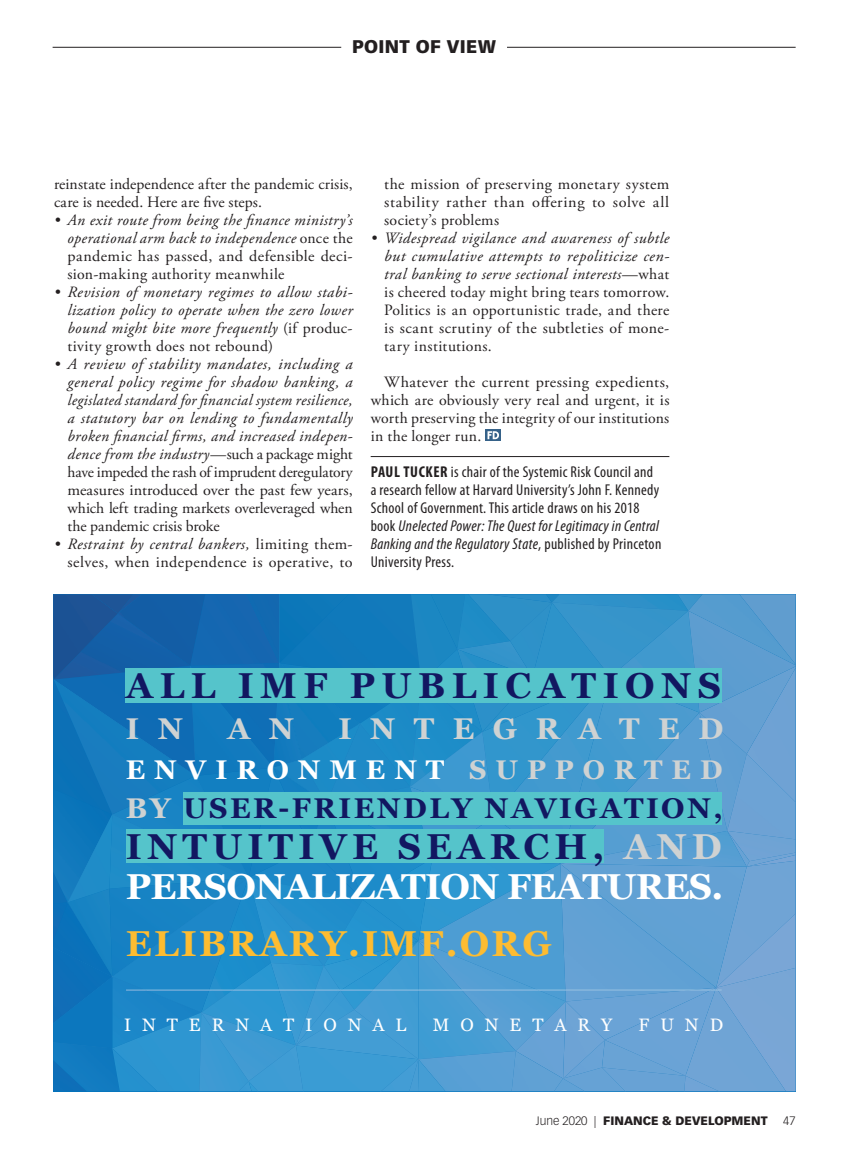
<style>
.page{position:relative;width:864px;height:1161px;background:#fff}
.page>*{position:absolute;margin:0;border:0;box-sizing:border-box;transform-origin:0 0}
.t1{font:700 36px/40.5px "Georgia";letter-spacing:-.02em;color:#fff}
.t2{font:700 36px "Georgia";letter-spacing:.18em;color:#121761}
.t3{font:700 36px "Georgia";letter-spacing:.06em;color:#fdbc31}
.t4{font:700 30px "Georgia";letter-spacing:.615em;color:#cfd2d2}
.t5{font:700 28.5px "Georgia";letter-spacing:.085em;color:#121761}
.t6{font:700 27px "Georgia";letter-spacing:.33em;color:#fff}
.t7{font:18px "Georgia";letter-spacing:.61em;color:#fff}
.GLOBAL_-_Department{font:900 18px "Vectora LT Std";letter-spacing:.02em;color:#231f20}
.t8{font:italic 15.75px/18px "Adobe Garamond Pro";letter-spacing:.025em;color:#231f20;text-align:justify}
.GLOBAL_-_Body_Copy{font:15.75px/18px "Adobe Garamond Pro";letter-spacing:.02em;color:#231f20;text-align:justify}
.GLOBAL_-_Author_Bio{font:condensed 15.75px/18px "Myriad Pro";letter-spacing:.02em;color:#231f20}
.GLOBAL_-_Body_Copy-2{font:15.75px/18px "Adobe Garamond Pro";color:#231f20}
.t9{font:900 12px "Vectora LT Std";color:#231f20}
.t10{font:300 12px "Vectora LT Std";color:#231f20}
.s1{font-style:normal}
.s2{font-style:italic}
.s3{font-weight:700}
.s4{color:#cfd2d2}
.s5{color:#121761}
.s6{font-weight:300}
</style>
<div class="page">
<img style="left:747px;top:867px;width:49px;height:11px">
<img style="left:510px;top:594px;width:36px;height:9px">
<img style="left:747px;top:713px;width:49px;height:41px">
<img style="left:53px;top:902px;width:59px;height:46px">
<img style="left:53px;top:948px;width:59px;height:29px">
<img style="left:546px;top:594px;width:6px;height:9px">
<img style="left:727px;top:713px;width:20px;height:41px">
<div style="left:699px;top:713px;width:28px;height:118px;background:#5f9fd2"></div>
<img style="left:727px;top:754px;width:69px;height:77px">
<img style="left:699px;top:831px;width:28px;height:36px">
<img style="left:53px;top:902px;width:15px;height:39px">
<div style="left:112px;top:889px;width:137px;height:88px;background:#1a87c8"></div>
<img style="left:201px;top:963px;width:48px;height:49px">
<img style="left:249px;top:776px;width:61px;height:102px">
<img style="left:196px;top:768px;width:78px;height:8px">
<img style="left:421px;top:594px;width:10px;height:55px">
<img style="left:431px;top:594px;width:26px;height:55px">
<img style="left:457px;top:594px;width:53px;height:47px">
<img style="left:457px;top:641px;width:53px;height:8px">
<img style="left:510px;top:603px;width:22px;height:46px">
<img style="left:196px;top:666px;width:78px;height:102px">
<img style="left:301px;top:703px;width:59px;height:21px">
<div style="left:274px;top:666px;width:27px;height:93px;background:#147cbe"></div>
<div style="left:205px;top:594px;width:74px;height:72px;background:#1467b1"></div>
<div style="left:247px;top:594px;width:32px;height:69px;background:#1368b0"></div>
<div style="left:279px;top:594px;width:142px;height:75px;background:#0f79bb"></div>
<img style="left:301px;top:724px;width:26px;height:35px">
<img style="left:274px;top:759px;width:53px;height:9px">
<img style="left:274px;top:768px;width:53px;height:61px">
<img style="left:310px;top:824px;width:17px;height:54px">
<img style="left:327px;top:863px;width:105px;height:15px">
<img style="left:750px;top:831px;width:46px;height:22px">
<img style="left:727px;top:831px;width:23px;height:36px">
<img style="left:747px;top:853px;width:49px;height:14px">
<img style="left:360px;top:703px;width:50px;height:21px">
<div style="left:327px;top:724px;width:83px;height:63px;background:#1d8bc7"></div>
<img style="left:327px;top:787px;width:83px;height:42px">
<img style="left:53px;top:977px;width:148px;height:65px">
<img style="left:53px;top:1042px;width:59px;height:49px">
<img style="left:418px;top:864px;width:142px;height:14px">
<img style="left:560px;top:864px;width:156px;height:14px">
<img style="left:53px;top:814px;width:15px;height:88px">
<img style="left:196px;top:776px;width:53px;height:16px">
<div style="left:112px;top:814px;width:137px;height:75px;background:#1e8ac7"></div>
<img style="left:68px;top:814px;width:44px;height:88px">
<img style="left:54px;top:680px;width:142px;height:134px">
<img style="left:112px;top:1012px;width:87px;height:79px">
<img style="left:112px;top:1048px;width:45px;height:43px">
<img style="left:199px;top:1012px;width:50px;height:79px">
<img style="left:238px;top:1081px;width:11px;height:10px">
<img style="left:118px;top:666px;width:72px;height:14px">
<img style="left:118px;top:594px;width:87px;height:72px">
<img style="left:53px;top:594px;width:65px;height:86px">
<img style="left:699px;top:665px;width:97px;height:48px">
<img style="left:552px;top:594px;width:126px;height:9px">
<img style="left:432px;top:824px;width:61px;height:40px">
<img style="left:610px;top:713px;width:89px;height:151px">
<img style="left:493px;top:824px;width:117px;height:40px">
<img style="left:532px;top:603px;width:20px;height:66px">
<div style="left:552px;top:603px;width:126px;height:66px;background:#3293ca"></div>
<img style="left:610px;top:611px;width:89px;height:102px">
<img style="left:678px;top:594px;width:10px;height:17px">
<img style="left:688px;top:594px;width:108px;height:71px">
<img style="left:482px;top:649px;width:50px;height:20px">
<img style="left:421px;top:649px;width:61px;height:20px">
<img style="left:482px;top:703px;width:128px;height:89px">
<div style="left:410px;top:703px;width:72px;height:29px;background:#1d8cc7"></div>
<img style="left:410px;top:732px;width:83px;height:60px">
<svg style="left:249px;top:878px;width:547px;height:213px;background:#509dd2"></svg>
<div style="left:126px;top:669px;width:596px;height:34px;background:#55c4cb"></div>
<div style="left:126px;top:829px;width:478px;height:34px;background:#55c4cb"></div>
<div style="left:183px;top:792px;width:539px;height:32px;background:#55c4cb"></div>
<hr style="left:53px;top:47px;width:288px;height:1px;background:#231f20">
<hr style="left:507px;top:47px;width:289px;height:1px;background:#231f20">
<hr style="left:126px;top:990px;width:596px;height:1px;background:#fff">
<hr style="left:371px;top:456px;width:298px;height:1px;background:#231f20">
<svg style="left:486px;top:430px;width:15px;height:11px"></svg>
<svg style="left:488px;top:431px;width:11px;height:8px"></svg>
<p class="GLOBAL_-_Department" style="left:352px;top:36px;width:146px">POINT OF VIEW</p>
<p class="GLOBAL_-_Body_Copy-2" style="left:54px;top:176px;width:300px">reinstate independence after the pandemic crisis, care is needed. Here are five steps.</p>
<p class="t8" style="left:68px;top:211px;width:287px;text-indent:-14px">• An exit route from being the finance ministry’s operational arm back to independence <span class="s1">once the pandemic has passed, and defensible deci&shy;sion-making authority meanwhile</span></p>
<p class="t8" style="left:68px;top:283px;width:287px;text-indent:-14px">• Revision of monetary regimes to allow stabi&shy;lization policy to operate when the zero lower bound might bite more frequently <span class="s1">(if produc&shy;tivity growth does not rebound)</span></p>
<p class="t8" style="left:68px;top:355px;width:287px;text-indent:-14px">• A review of stability mandates, including a general policy regime for shadow banking, a legislated standard for financial system resilience, a statutory bar on lending to fundamentally broken financial firms, and increased indepen&shy;dence from the industry<span class="s1">—such a package might have impeded the rash of imprudent deregulatory measures introduced over the past few years, which left trading markets overleveraged when the pandemic crisis broke</span></p>
<p class="GLOBAL_-_Body_Copy" style="left:54px;top:536px;width:300px;text-align:right"><span class="s2">• Restraint by central bankers,</span> limiting them&shy;selves, when independence is operative, to</p>
<p class="GLOBAL_-_Body_Copy" style="left:384px;top:176px;width:287px">the mission of preserving monetary system stability rather than offering to solve all society’s problems</p>
<p class="GLOBAL_-_Body_Copy" style="left:384px;top:230px;width:287px;text-indent:-14px"><span class="s2">• Widespread vigilance and awareness of subtle but cumulative attempts to repoliticize cen&shy;tral banking to serve sectional interests</span>—what is cheered today might bring tears tomorrow.<br>Politics is an opportunistic trade, and there is scant scrutiny of the subtleties of mone&shy;tary institutions.</p>
<p class="GLOBAL_-_Body_Copy" style="left:371px;top:374px;width:300px;text-indent:14px">Whatever the current pressing expedients, which are obviously very real and urgent, it is worth preserving the integrity of our institutions in the longer run.</p>
<p class="GLOBAL_-_Author_Bio" style="left:371px;top:463px;width:292px"><span class="s3">PAUL TUCKER</span> is chair of the Systemic Risk Council and a research fellow at Harvard University’s John F. Kennedy School of Government. This article draws on his 2018 book <span class="s2">Unelected Power: The Quest for Legitimacy in Central Banking and the Regulatory State</span>, published by Princeton University Press.</p>
<p class="t2" style="left:126px;top:665px;width:597px">ALL IMF PUBLICATIONS</p>
<p class="t4" style="left:126px;top:711px;width:59px">I N</p>
<p class="t4" style="left:227px;top:711px;width:68px">A N</p>
<p class="t4" style="left:338px;top:711px;width:386px">INTEGRATED</p>
<p class="t6" style="left:126px;top:754px;width:598px">ENVIRONMENT <span class="s4">SUPPORTED</span></p>
<p class="t5" style="left:126px;top:792px;width:599px"><span class="s4">BY</span> USER-FRIENDLY NAVIGATION,</p>
<p class="t1" style="left:126px;top:826px;width:599px"><span class="s5">INTUITIVE SEARCH,</span> <span class="s4">AND<br></span>PERSONALIZATION FEATURES.</p>
<p class="t3" style="left:126px;top:923px;width:427px">ELIBRARY.IMF.ORG</p>
<p class="t7" style="left:124px;top:1015px;width:284px">INTERNATIONAL</p>
<p class="t7" style="left:433px;top:1015px;width:181px">MONETARY</p>
<p class="t7" style="left:639px;top:1015px;width:86px">FUND</p>
<p class="t9" style="left:536px;top:1113px;width:233px"><span class="s6">June 2020 |</span> FINANCE &amp; DEVELOPMENT</p>
<p class="t10" style="left:783px;top:1114px;width:14px">47</p>
</div>
